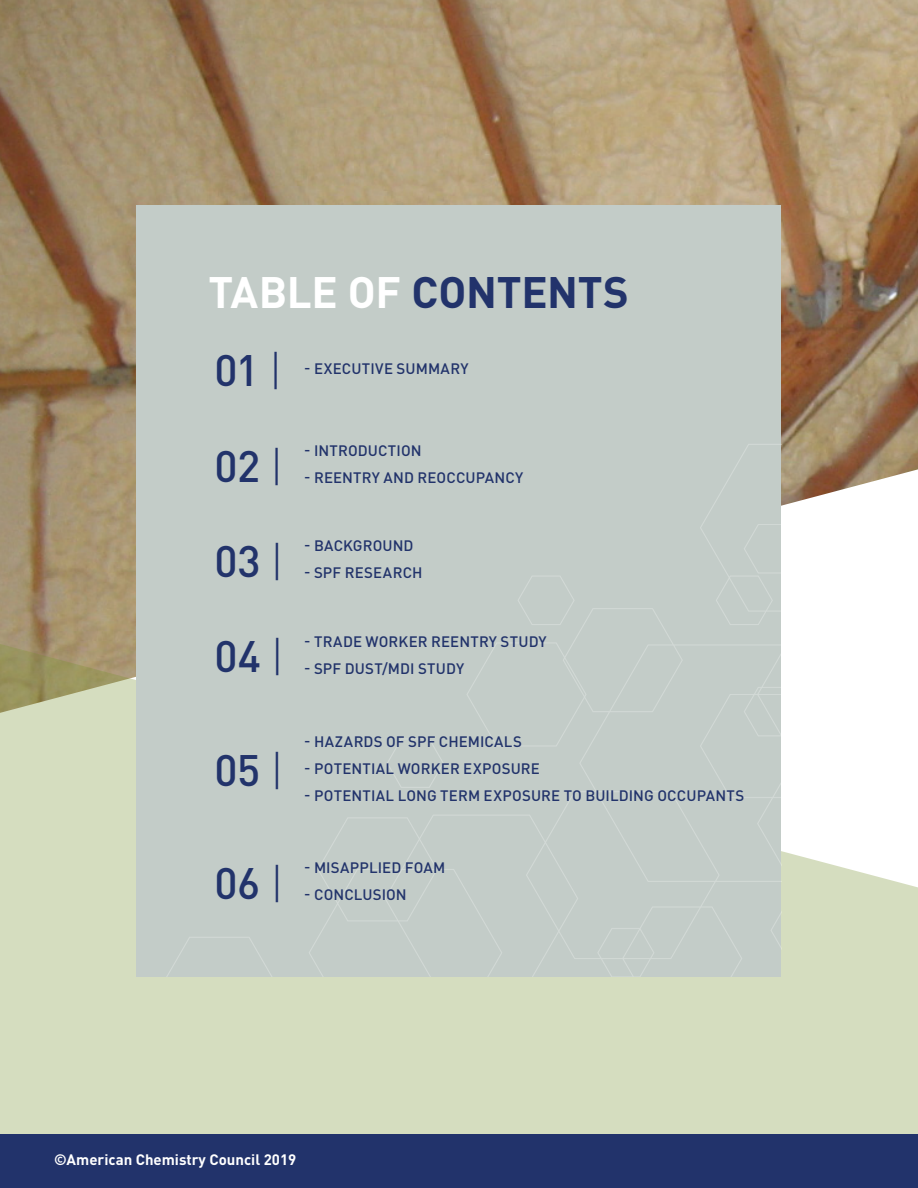
<style>
.page{position:relative;width:918px;height:1188px;background:#fff}
.page>*{position:absolute;margin:0;border:0;box-sizing:border-box;transform-origin:0 0}
.text{font:500 43.5px "DIN";letter-spacing:-.01em;color:#22336b}
.green_subhead{font:700 43.5px "DIN";letter-spacing:-.005em;color:#22336b}
.text-2{font:500 15px "DINOT";letter-spacing:.01em;color:#22336b}
.t1{font:700 15px "DIN";color:#fff}
.s1{color:#fff}
.s2{font-weight:300}
</style>
<div class="page">
<img style="left:0;top:0;width:918px;height:640px">
<svg style="left:0;top:640px;width:918px;height:494px;background:#d8dfc4"></svg>
<div style="left:137px;top:205px;width:644px;height:771px;background:#c3ccc8"></div>
<img style="left:167px;top:444px;width:614px;height:532px">
<div style="left:0;top:1134px;width:918px;height:54px;background:#22336b"></div>
<p class="green_subhead" style="left:208px;top:264px;width:422px"><span class="s1">TABLE OF</span> CONTENTS</p>
<p class="text" style="left:214px;top:343px;width:69px">01 <span class="s2">|</span></p>
<p class="text-2" style="left:304px;top:359px;width:166px">- EXECUTIVE SUMMARY</p>
<p class="text" style="left:214px;top:438px;width:71px">02 <span class="s2">|</span></p>
<p class="text-2" style="left:304px;top:441px;width:119px">- INTRODUCTION</p>
<p class="text-2" style="left:304px;top:468px;width:220px">- REENTRY AND REOCCUPANCY</p>
<p class="text" style="left:214px;top:534px;width:71px">03 <span class="s2">|</span></p>
<p class="text-2" style="left:304px;top:536px;width:111px">- BACKGROUND</p>
<p class="text-2" style="left:304px;top:563px;width:120px">- SPF RESEARCH</p>
<p class="text" style="left:214px;top:629px;width:71px">04 <span class="s2">|</span></p>
<p class="text-2" style="left:304px;top:632px;width:244px">- TRADE WORKER REENTRY STUDY</p>
<p class="text-2" style="left:304px;top:659px;width:161px">- SPF DUST/MDI STUDY</p>
<p class="text" style="left:214px;top:742px;width:71px">05 <span class="s2">|</span></p>
<p class="text-2" style="left:304px;top:732px;width:219px">- HAZARDS OF SPF CHEMICALS</p>
<p class="text-2" style="left:304px;top:759px;width:237px">- POTENTIAL WORKER EXPOSURE</p>
<p class="text-2" style="left:304px;top:786px;width:441px">- POTENTIAL LONG TERM EXPOSURE TO BUILDING OCCUPANTS</p>
<p class="text" style="left:214px;top:856px;width:71px">06 <span class="s2">|</span></p>
<p class="text-2" style="left:304px;top:858px;width:143px">- MISAPPLIED FOAM</p>
<p class="text-2" style="left:304px;top:885px;width:104px">- CONCLUSION</p>
<p class="t1" style="left:54px;top:1150px;width:244px">©American Chemistry Council 2019</p>
</div>
